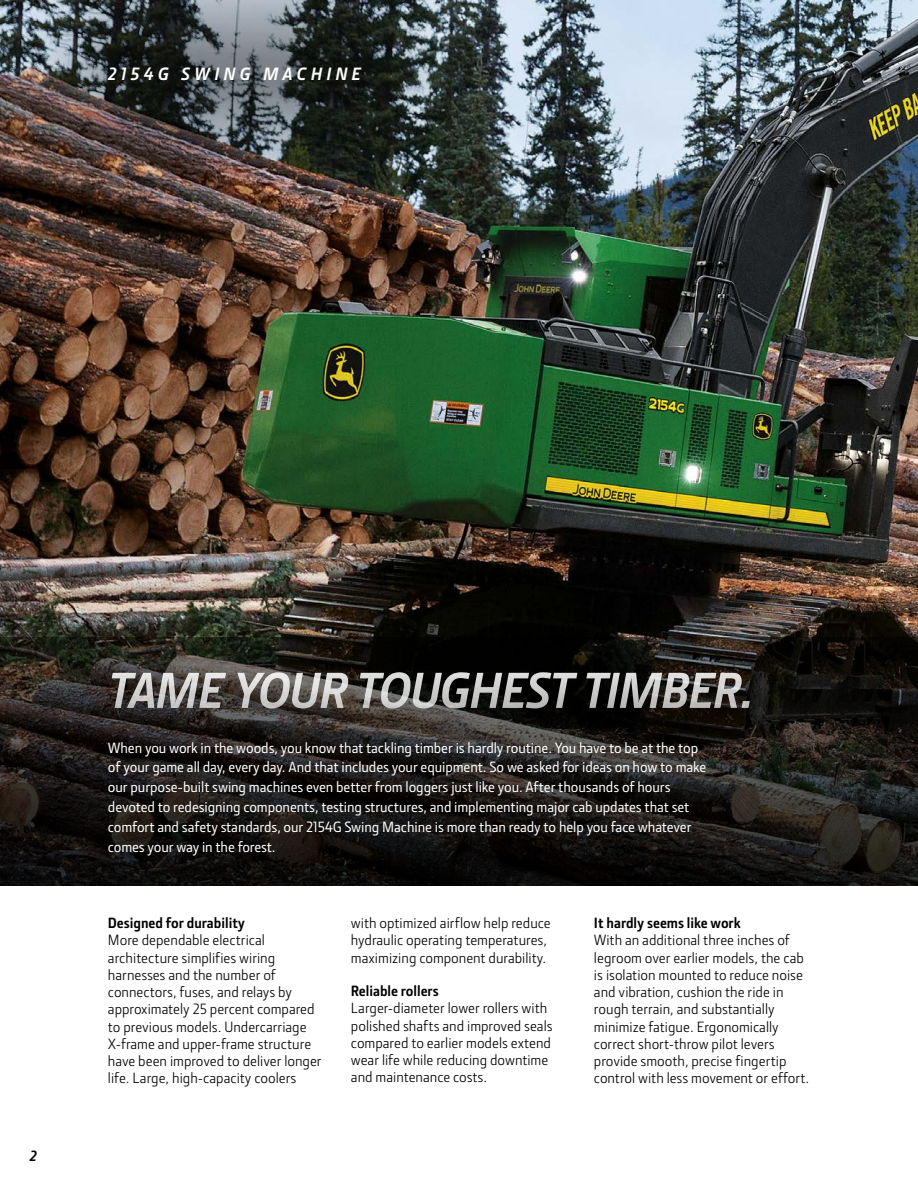
<style>
.page{position:relative;width:918px;height:1188px;background:#fff}
.page>*{position:absolute;margin:0;border:0;box-sizing:border-box;transform-origin:0 0}
.t1{font:italic 700 51px "JD Sans Pro";letter-spacing:-.025em;color:#fff}
.t2{font:italic 700 18px "JD Sans Pro";letter-spacing:.23em;color:#fff}
.t3{font:15px/17.2px "JD Sans Pro";color:#000}
.t4{font:500 15px/20px "JD Sans Pro";letter-spacing:-.005em;color:#fff}
.t5{font:700 15px "JD Sans Pro";color:#000}
.t6{font:italic 700 15px "JD Sans Pro";color:#000}
</style>
<div class="page">
<img style="left:0;top:0;width:918px;height:637px">
<svg style="left:0;top:637px;width:918px;height:249px;background:#1c1917"></svg>
<img style="left:0;top:0;width:480px;height:205px">
<p class="t2" style="left:108px;top:62px;width:254px">2154G SWING MACHINE</p>
<p class="t6" style="left:30px;top:1146px;width:9px">2</p>
<h1 class="t1" style="left:108px;top:657px;width:648px">TAME YOUR TOUGHEST TIMBER.</h1>
<p class="t4" style="left:108px;top:737px;width:600px">When you work in the woods, you know that tackling timber is hardly routine. You have to be at the top of your game all day, every day. And that includes your equipment. So we asked for ideas on how to make our purpose-built swing machines even better from loggers just like you. After thousands of hours devoted to redesigning components, testing structures, and implementing major cab updates that set comfort and safety standards, our 2154G Swing Machine is more than ready to help you face whatever comes your way in the forest.</p>
<p class="t5" style="left:108px;top:913px;width:139px">Designed for durability</p>
<p class="t3" style="left:108px;top:931px;width:215px">More dependable electrical architecture simplifies wiring harnesses and the number of connectors, fuses, and relays by approximately 25 percent compared to previous models. Undercarriage X-frame and upper-frame structure have been improved to deliver longer life. Large, high-capacity coolers</p>
<p class="t3" style="left:351px;top:914px;width:201px">with optimized airflow help reduce hydraulic operating temperatures, maximizing component durability.</p>
<p class="t5" style="left:351px;top:981px;width:89px">Reliable rollers</p>
<p class="t3" style="left:351px;top:999px;width:203px">Larger-diameter lower rollers with polished shafts and improved seals compared to earlier models extend wear life while reducing downtime and maintenance costs.</p>
<p class="t5" style="left:594px;top:913px;width:148px">It hardly seems like work</p>
<p class="t3" style="left:594px;top:931px;width:217px">With an additional three inches of legroom over earlier models, the cab is isolation mounted to reduce noise and vibration, cushion the ride in rough terrain, and substantially minimize fatigue. Ergonomically correct short-throw pilot levers provide smooth, precise fingertip control with less movement or effort.</p>
</div>
